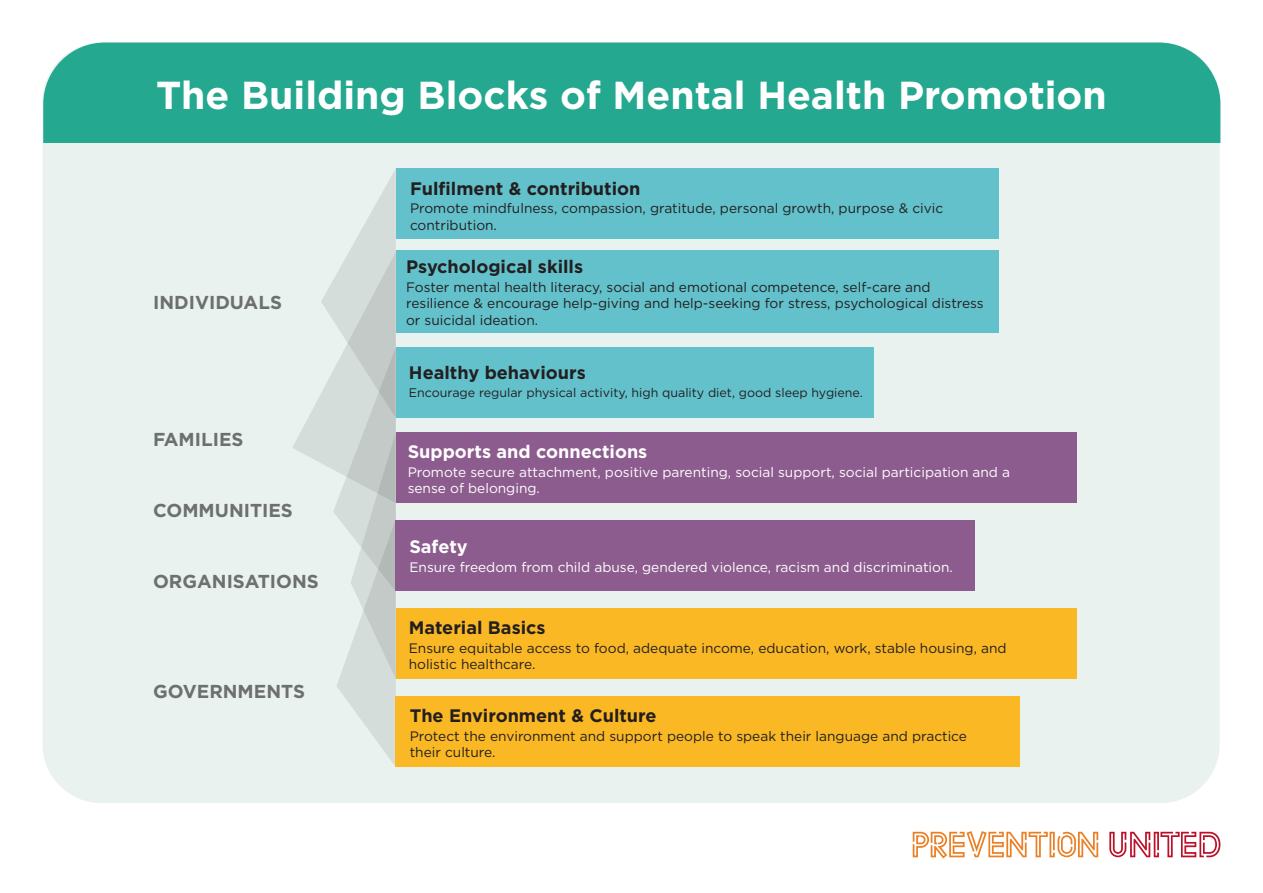
<style>
.page{position:relative;width:1263px;height:893px;background:#fff}
.page>*{position:absolute;margin:0;border:0;box-sizing:border-box;transform-origin:0 0}
.t1{font:700 39px "Gotham";color:#fff}
.t2{font:700 18.75px "Gotham";color:#6d6f71}
.t3{font:700 18px "Gotham";color:#231f20}
.t4{font:700 18px "Gotham";color:#fff}
.t5{font:13.65px/16.5px "Gotham";color:#231f20}
.t6{font:13.65px/16.5px "Gotham";color:#fff}
.t7{font:12.45px "Gotham";color:#231f20}
</style>
<div class="page">
<div style="left:43px;top:43px;width:1177px;height:760px;background:#e9f2ef;border-radius:59px"></div>
<div style="left:43px;top:43px;width:1177px;height:100px;background:#24a88f"></div>
<svg style="left:292px;top:169px;width:104px;height:598px"></svg>
<div style="left:396px;top:168px;width:602px;height:71px;background:#63c1cb"></div>
<div style="left:396px;top:250px;width:602px;height:83px;background:#63c1cb"></div>
<div style="left:396px;top:347px;width:477px;height:71px;background:#63c1cb"></div>
<div style="left:396px;top:432px;width:681px;height:71px;background:#8d5c8e"></div>
<div style="left:396px;top:520px;width:579px;height:71px;background:#8d5c8e"></div>
<div style="left:396px;top:608px;width:681px;height:71px;background:#fab825"></div>
<div style="left:396px;top:697px;width:624px;height:70px;background:#fab825"></div>
<svg style="left:1109px;top:832px;width:111px;height:25px"></svg>
<svg style="left:913px;top:831px;width:185px;height:27px"></svg>
<h1 class="t1" style="left:156px;top:69px;width:952px">The Building Blocks of Mental Health Promotion</h1>
<h2 class="t2" style="left:153px;top:290px;width:130px">INDIVIDUALS</h2>
<h2 class="t2" style="left:153px;top:427px;width:92px">FAMILIES</h2>
<h2 class="t2" style="left:153px;top:498px;width:141px">COMMUNITIES</h2>
<h2 class="t2" style="left:153px;top:569px;width:167px">ORGANISATIONS</h2>
<h2 class="t2" style="left:153px;top:679px;width:153px">GOVERNMENTS</h2>
<h3 class="t3" style="left:410px;top:176px;width:232px">Fulfilment &amp; contribution</h3>
<p class="t5" style="left:410px;top:200px;width:535px">Promote mindfulness, compassion, gratitude, personal growth, purpose &amp; civic contribution.</p>
<h3 class="t3" style="left:406px;top:255px;width:178px">Psychological skills</h3>
<p class="t5" style="left:406px;top:279px;width:579px">Foster mental health literacy, social and emotional competence, self-care and resilience &amp; encourage help-giving and help-seeking for stress, psychological distress or suicidal ideation.</p>
<h3 class="t3" style="left:409px;top:361px;width:178px">Healthy behaviours</h3>
<p class="t7" style="left:409px;top:384px;width:455px">Encourage regular physical activity, high quality diet, good sleep hygiene.</p>
<h3 class="t4" style="left:408px;top:440px;width:241px">Supports and connections</h3>
<p class="t6" style="left:408px;top:463px;width:604px">Promote secure attachment, positive parenting, social support, social participation and a sense of belonging.</p>
<h3 class="t4" style="left:409px;top:535px;width:60px">Safety</h3>
<p class="t6" style="left:409px;top:558px;width:545px">Ensure freedom from child abuse, gendered violence, racism and discrimination.</p>
<h3 class="t3" style="left:409px;top:616px;width:138px">Material Basics</h3>
<p class="t5" style="left:409px;top:640px;width:599px">Ensure equitable access to food, adequate income, education, work, stable housing, and holistic healthcare.</p>
<h3 class="t3" style="left:410px;top:704px;width:248px">The Environment &amp; Culture</h3>
<p class="t5" style="left:410px;top:728px;width:559px">Protect the environment and support people to speak their language and practice their culture.</p>
</div>
